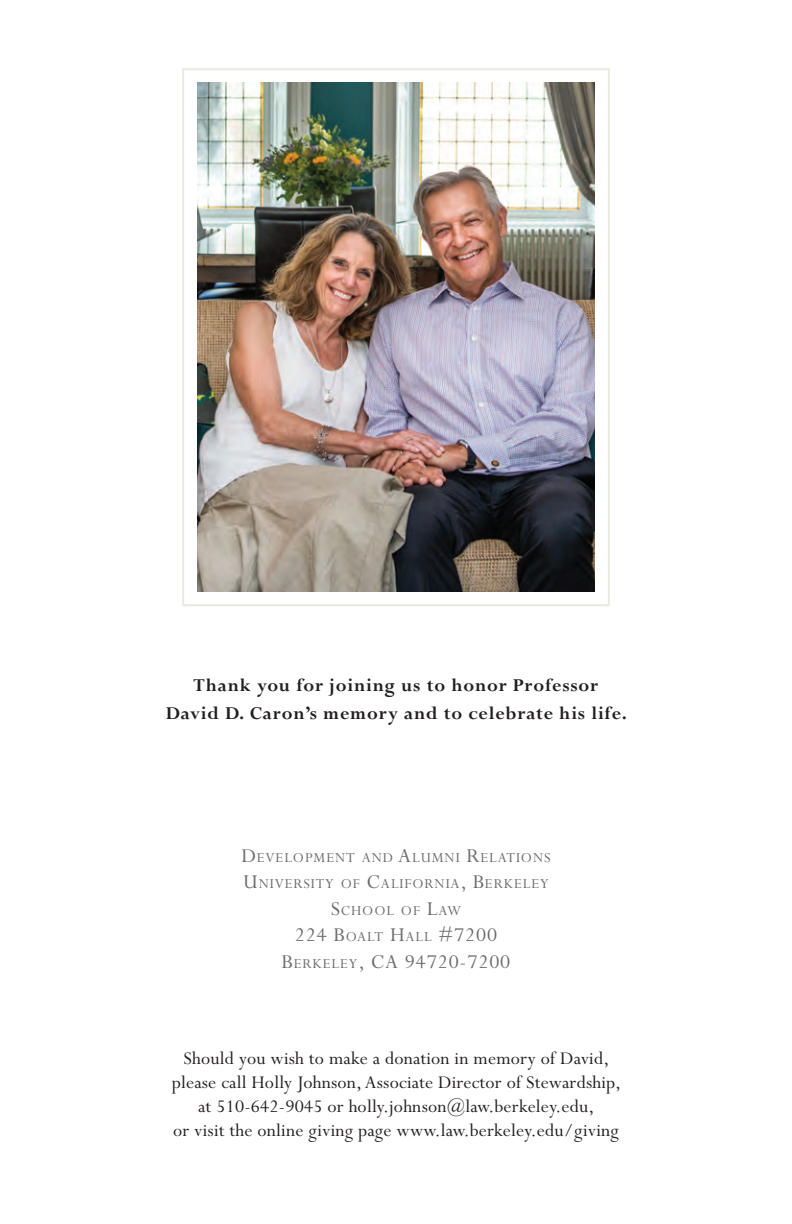
<style>
.page{position:relative;width:792px;height:1224px;background:#fff}
.page>*{position:absolute;margin:0;border:0;box-sizing:border-box;transform-origin:0 0}
.t1{font:22px/26.4px "Perpetua";letter-spacing:.04em;color:#6c6d70;text-align:center}
.t2{font:20px/24px "Perpetua";letter-spacing:.01em;color:#231f20;text-align:center}
.t3{font:700 20px/28px "Perpetua";letter-spacing:.04em;color:#231f20;text-align:center}
.t4{font:15.4px/26.4px "Perpetua";letter-spacing:.055em;color:#6c6d70;text-align:center}
.s1{font-size:22px}
.s2{font-size:15.4px}
</style>
<div class="page">
<img style="left:198px;top:82px;width:396px;height:509px">
<div style="left:182px;top:68px;width:428px;height:538px;border:2px solid #e9e9e1"></div>
<p class="t3" style="left:166px;top:672px;width:463px">Thank you for joining us to honor Professor<br>David D. Caron’s memory and to celebrate his life.</p>
<p class="t4" style="left:241px;top:845px;width:311px"><span class="s1">D</span>evelopment and <span class="s1">A</span>lumni <span class="s1">R</span>elations<br><span class="s1">U</span>niversity of <span class="s1">C</span>alifornia<span class="s1">, B</span>erkeley<br><span class="s1">S</span>chool of <span class="s1">L</span>aw</p>
<p class="t1" style="left:282px;top:922px;width:230px">224 B<span class="s2">oalt</span> H<span class="s2">all</span> #7200<br>B<span class="s2">erkeley</span>, CA 94720-7200</p>
<p class="t2" style="left:172px;top:1047px;width:451px">Should you wish to make a donation in memory of David, please call Holly Johnson, Associate Director of Stewardship, at 510-642-9045 or holly.johnson@law.berkeley.edu,<br>or visit the online giving page www.law.berkeley.edu/giving</p>
</div>
